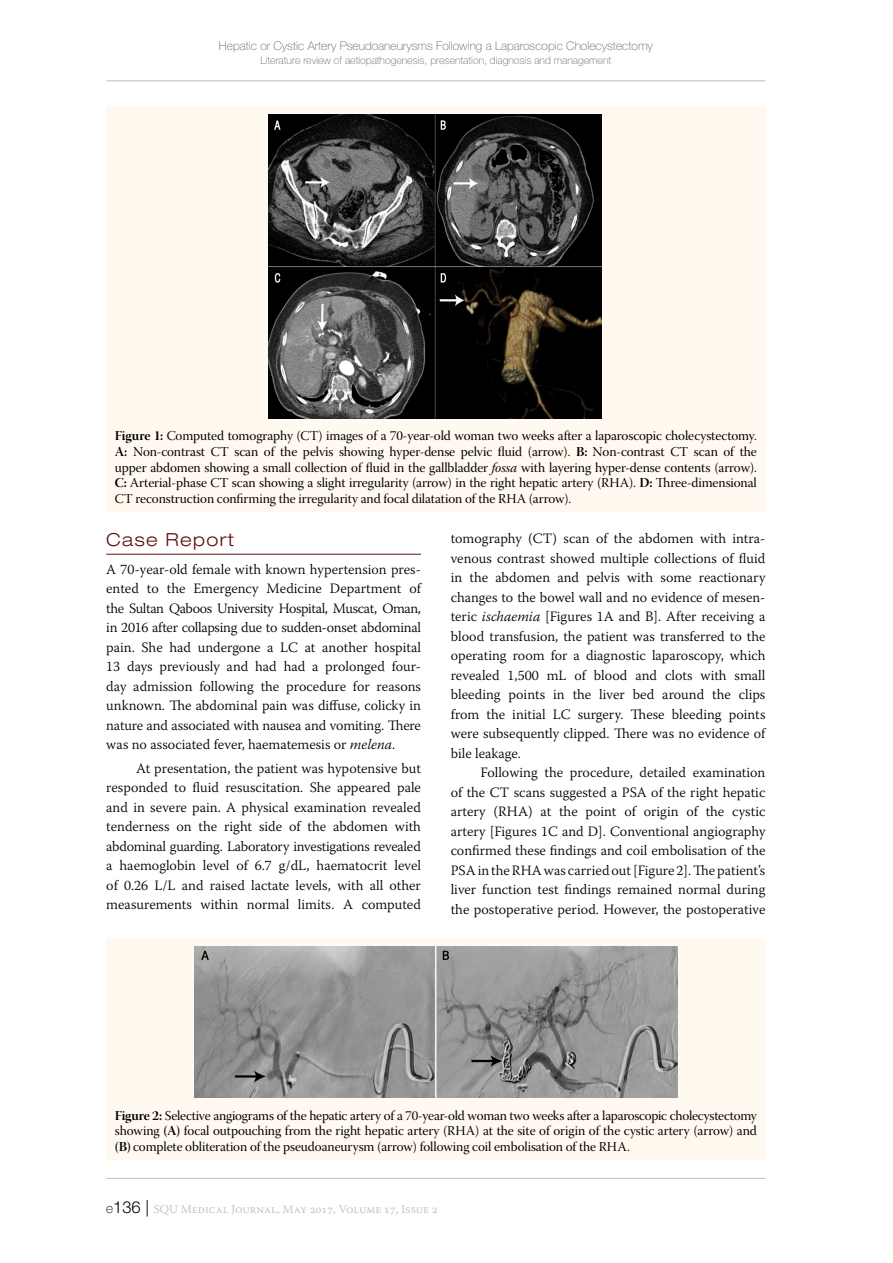
<style>
.page{position:relative;width:893px;height:1263px;background:#fff}
.page>*{position:absolute;margin:0;border:0;box-sizing:border-box;transform-origin:0 0}
.t1{font:300 expanded 18px "Helvetica Neue LT Pro";letter-spacing:.075em;color:#600e10}
.t2{font:300 14.25px/19.5px "Warnock Pro";color:#000;text-align:justify}
.t3{font:13.5px/15.8px "Warnock Pro Subh";letter-spacing:-.005em;color:#000;text-align:justify}
.t4{font:100 12px "Helvetica Neue LT Pro";color:#636466}
.t5{font:300 12px "Warnock Pro";color:#bcbec0}
.t6{font:100 10.5px "Helvetica Neue LT Pro";color:#636466}
.s1{font-family:"Warnock Pro Bold Disp"}
.s2{font-family:"Warnock Pro It Subh"}
.s3{font-style:italic}
.s4{font-family:"Helvetica Neue LT Pro";font-weight:100;font-size:13.5px;color:#000}
.s5{font-family:"Helvetica Neue LT Pro";font-size:16.5px;color:#000}
</style>
<div class="page">
<hr style="left:106px;top:81px;width:659px;height:1px;background:#bcbec0">
<hr style="left:106px;top:1178px;width:659px;height:1px;background:#bcbec0">
<hr style="left:106px;top:554px;width:315px;height:1px;background:#600e10">
<div style="left:106px;top:938px;width:659px;height:222px;background:#fff9f0"></div>
<img style="left:195px;top:946px;width:483px;height:151px">
<div style="left:106px;top:106px;width:659px;height:405px;background:#fff9f0"></div>
<img style="left:269px;top:115px;width:332px;height:303px">
<p class="t4" style="left:219px;top:39px;width:436px">Hepatic or Cystic Artery Pseudoaneurysms Following a Laparoscopic Cholecystectomy</p>
<p class="t6" style="left:261px;top:54px;width:352px">Literature review of aetiopathogenesis, presentation, diagnosis and management</p>
<p class="t3" style="left:115px;top:429px;width:644px"><span class="s1">Figure 1:</span> Computed tomography (CT) images of a 70-year-old woman two weeks after a laparoscopic cholecystectomy.<br><span class="s1">A:</span> Non-contrast CT scan of the pelvis showing hyper-dense pelvic fluid (arrow). <span class="s1">B:</span> Non-contrast CT scan of the upper abdomen showing a small collection of fluid in the gallbladder <span class="s2">fossa</span> with layering hyper-dense contents (arrow).<br><span class="s1">C:</span> Arterial-phase CT scan showing a slight irregularity (arrow) in the right hepatic artery (RHA). <span class="s1">D:</span> Three-dimensional CT reconstruction confirming the irregularity and focal dilatation of the RHA (arrow).</p>
<p class="t1" style="left:106px;top:528px;width:129px">Case Report</p>
<p class="t2" style="left:106px;top:559px;width:316px">A 70-year-old female with known hypertension pres&shy;ented to the Emergency Medicine Department of the Sultan Qaboos University Hospital, Muscat, Oman, in 2016 after collapsing due to sudden-onset abdominal pain. She had undergone a LC at another hospital 13 days previously and had had a prolonged four&shy;day admission following the procedure for reasons unknown. The abdominal pain was diffuse, colicky in nature and associated with nausea and vomiting. There was no associated fever, haematemesis or <span class="s3">melena</span>.</p>
<p class="t2" style="left:106px;top:758px;width:316px;text-indent:30px">At presentation, the patient was hypotensive but responded to fluid resuscitation. She appeared pale and in severe pain. A physical examination revealed tenderness on the right side of the abdomen with abdominal guarding. Laboratory investigations revealed a haemoglobin level of 6.7 g/dL, haematocrit level of 0.26 L/L and raised lactate levels, with all other measurements within normal limits. A computed</p>
<p class="t2" style="left:451px;top:528px;width:316px">tomography (CT) scan of the abdomen with intra&shy;venous contrast showed multiple collections of fluid in the abdomen and pelvis with some reactionary changes to the bowel wall and no evidence of mesen&shy;teric <span class="s3">ischaemia</span> [Figures 1A and B]. After receiving a blood transfusion, the patient was transferred to the operating room for a diagnostic laparoscopy, which revealed 1,500 mL of blood and clots with small bleeding points in the liver bed around the clips from the initial LC surgery. These bleeding points were subsequently clipped. There was no evidence of bile leakage.</p>
<p class="t2" style="left:451px;top:762px;width:316px;text-indent:30px">Following the procedure, detailed examination of the CT scans suggested a PSA of the right hepatic artery (RHA) at the point of origin of the cystic artery [Figures 1C and D]. Conventional angiography confirmed these findings and coil embolisation of the PSA in the RHA was carried out [Figure 2]. The patient’s liver function test findings remained normal during the postoperative period. However, the postoperative</p>
<p class="t3" style="left:115px;top:1109px;width:644px"><span class="s1">Figure 2:</span> Selective angiograms of the hepatic artery of a 70-year-old woman two weeks after a laparoscopic cholecystectomy showing <span class="s1">(A)</span> focal outpouching from the right hepatic artery (RHA) at the site of origin of the cystic artery (arrow) and <span class="s1">(B)</span> complete obliteration of the pseudoaneurysm (arrow) following coil embolisation of the RHA.</p>
<p class="t5" style="left:106px;top:1201px;width:333px"><span class="s4">e</span><span class="s5">136 |</span> SQU Medical Journal, May 2017, Volume 17, Issue 2</p>
</div>
